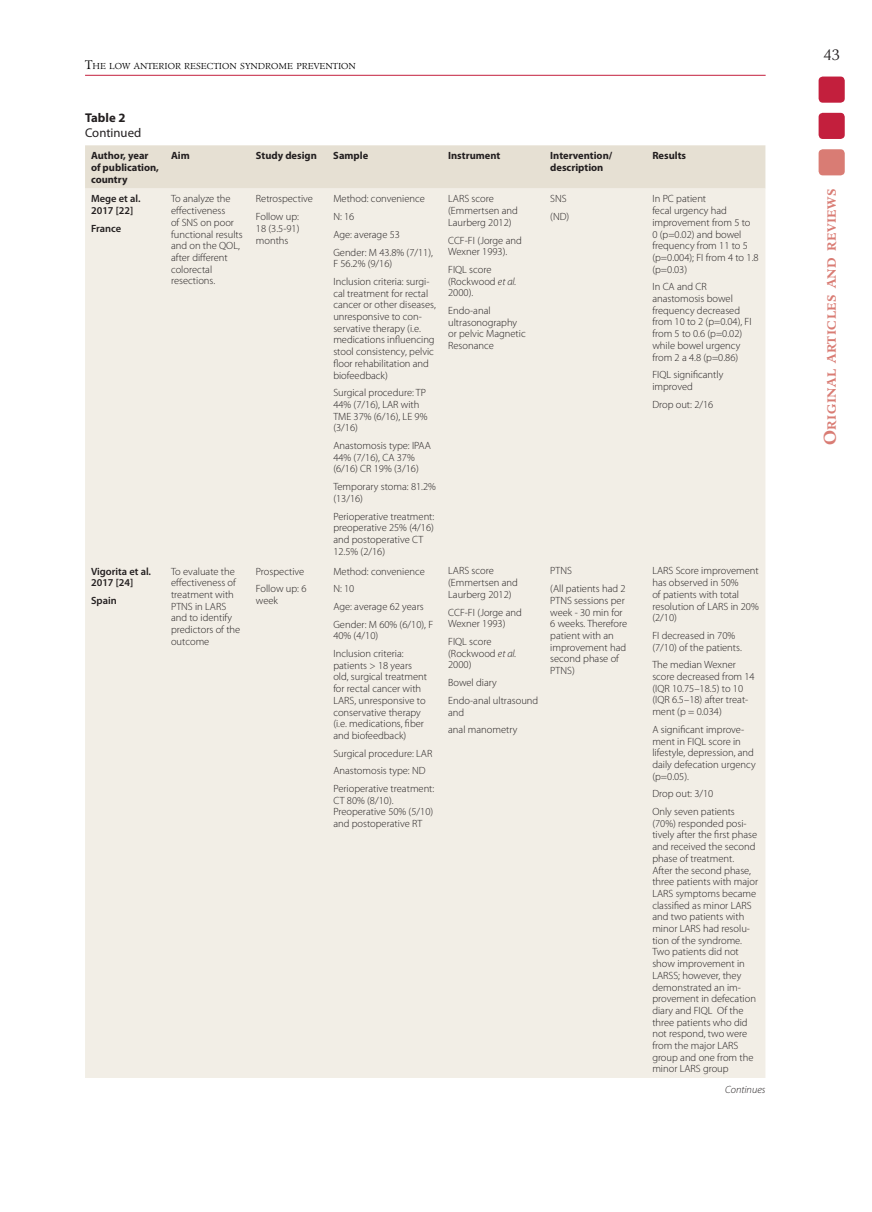
<style>
.page{position:relative;width:872px;height:1212px;background:#fff}
.page>*{position:absolute;margin:0;border:0;box-sizing:border-box;transform-origin:0 0}
.t1{font:300 15px "Minister Std";color:#231f20}
.t2{font:12.75px "Myriad Pro";color:#231f20}
.t3{font:700 12.75px "Myriad Pro";color:#231f20}
.t4{font:700 11.55px "Minister Std";letter-spacing:.045em;color:#d97c74}
.t5{font:300 10.5px/11.7px "Myriad Pro";color:#231f20}
.t6{font:700 10.5px/11.7px "Myriad Pro";color:#231f20}
.t7{font:600 10.5px/11.7px "Myriad Pro";color:#231f20}
.t8{font:italic 300 10.5px "Myriad Pro";color:#231f20}
.t9{font:300 8.4px "Minister Std";color:#000}
.s1{font-size:12px}
.s2{font-style:italic}
.s3{font-size:16.5px}
</style>
<div class="page">
<hr style="left:85px;top:75px;width:680px;height:1px;background:#c31f3d">
<div style="left:818px;top:77px;width:26px;height:26px;background:#c31f3d;border-radius:4px"></div>
<div style="left:818px;top:113px;width:26px;height:26px;background:#c31f3d;border-radius:4px"></div>
<div style="left:818px;top:149px;width:26px;height:26px;background:#d97c74;border-radius:4px"></div>
<div style="left:85px;top:145px;width:680px;height:44px;background:#e6e0d3"></div>
<div style="left:85px;top:189px;width:680px;height:889px;background:#f2eee6"></div>
<p class="t9" style="left:85px;top:61px;width:272px"><span class="s1">T</span>HE LOW ANTERIOR RESECTION SYNDROME PREVENTION</p>
<p class="t3" style="left:85px;top:110px;width:42px">Table 2</p>
<p class="t2" style="left:85px;top:126px;width:58px">Continued</p>
<p class="t6" style="left:91px;top:150px;width:69px">Author, year of publication, country</p>
<p class="t6" style="left:171px;top:150px;width:20px">Aim</p>
<p class="t6" style="left:256px;top:150px;width:62px">Study design</p>
<p class="t6" style="left:333px;top:150px;width:37px">Sample</p>
<p class="t6" style="left:448px;top:150px;width:54px">Instrument</p>
<p class="t6" style="left:550px;top:150px;width:64px">Intervention/ description</p>
<p class="t6" style="left:652px;top:150px;width:35px">Results</p>
<p class="t7" style="left:91px;top:193px;width:51px">Mege et al.<br>2017 [22]</p>
<p class="t7" style="left:91px;top:223px;width:32px">France</p>
<p class="t5" style="left:333px;top:190px;width:101px;line-height:17.7px">Method: convenience<br>N: 16<br>Age: average 53<br>Gender: M 43.8% (7/11),</p>
<p class="t5" style="left:333px;top:255px;width:98px;line-height:17.7px">F 56.2% (9/16)<br>Inclusion criteria: surgi-</p>
<p class="t5" style="left:333px;top:287px;width:104px">cal treatment for rectal cancer or other diseases, unresponsive to con&shy;servative therapy (i.e. medications influencing stool consistency, pelvic floor rehabilitation and biofeedback)</p>
<p class="t5" style="left:333px;top:387px;width:96px">Surgical procedure: TP<br>44% (7/16), LAR with<br>TME 37% (6/16), LE 9% (3/16)</p>
<p class="t5" style="left:333px;top:440px;width:99px">Anastomosis type: IPAA<br>44% (7/16), CA 37% (6/16) CR 19% (3/16)</p>
<p class="t5" style="left:333px;top:481px;width:104px">Temporary stoma: 81.2% (13/16)</p>
<p class="t5" style="left:333px;top:510px;width:103px">Perioperative treatment: preoperative 25% (4/16) and postoperative CT<br>12.5% (2/16)</p>
<p class="t5" style="left:171px;top:193px;width:73px">To analyze the effectiveness<br>of SNS on poor functional results and on the QOL, after different colorectal resections.</p>
<p class="t5" style="left:256px;top:190px;width:59px;line-height:17.7px">Retrospective<br>Follow up:</p>
<p class="t5" style="left:550px;top:190px;width:21px;line-height:17.7px">SNS (ND)</p>
<p class="t5" style="left:652px;top:193px;width:108px">In PC patient<br>fecal urgency had improvement from 5 to<br>0 (p=0.02) and bowel frequency from 11 to 5 (p=0.004); FI from 4 to 1.8 (p=0.03)</p>
<p class="t5" style="left:652px;top:281px;width:101px">In CA and CR anastomosis bowel frequency decreased from 10 to 2 (p=0.04), FI from 5 to 0.6 (p=0.02) while bowel urgency from 2 a 4.8 (p=0.86)</p>
<p class="t5" style="left:652px;top:369px;width:72px">FIQL significantly improved</p>
<p class="t5" style="left:652px;top:398px;width:63px">Drop out: 2/16</p>
<p class="t5" style="left:448px;top:193px;width:71px">LARS score (Emmertsen and<br>Laurberg 2012)</p>
<p class="t5" style="left:448px;top:234px;width:75px">CCF-FI (Jorge and<br>Wexner 1993).</p>
<p class="t5" style="left:448px;top:264px;width:70px">FIQL score (Rockwood <span class="s2">et al.<br></span>2000).</p>
<p class="t5" style="left:448px;top:305px;width:79px">Endo-anal ultrasonography or pelvic Magnetic<br>Resonance</p>
<p class="t5" style="left:256px;top:223px;width:45px">18 (3.5-91) months</p>
<p class="t7" style="left:91px;top:565px;width:62px">Vigorita et al.<br>2017 [24]</p>
<p class="t7" style="left:91px;top:595px;width:27px">Spain</p>
<p class="t5" style="left:171px;top:565px;width:71px">To evaluate the effectiveness of treatment with<br>PTNS in LARS and to identify predictors of the outcome</p>
<p class="t5" style="left:256px;top:562px;width:52px;line-height:17.7px">Prospective<br>Follow up: 6</p>
<p class="t5" style="left:256px;top:595px;width:24px">week</p>
<p class="t5" style="left:333px;top:562px;width:101px;line-height:17.7px">Method: convenience<br>N: 10<br>Age: average 62 years<br>Gender: M 60% (6/10), F</p>
<p class="t5" style="left:333px;top:627px;width:72px;line-height:17.7px">40% (4/10)<br>Inclusion criteria:</p>
<p class="t5" style="left:333px;top:659px;width:95px">patients &gt; 18 years old, surgical treatment for rectal cancer with<br>LARS, unresponsive to conservative therapy (i.e. medications, fiber and biofeedback)</p>
<p class="t5" style="left:333px;top:744px;width:103px;line-height:17.7px">Surgical procedure: LAR<br>Anastomosis type: ND<br>Perioperative treatment:</p>
<p class="t5" style="left:333px;top:794px;width:101px">CT 80% (8/10).<br>Preoperative 50% (5/10) and postoperative RT</p>
<p class="t5" style="left:448px;top:565px;width:71px">LARS score (Emmertsen and<br>Laurberg 2012)</p>
<p class="t5" style="left:448px;top:606px;width:75px">CCF-FI (Jorge and<br>Wexner 1993)</p>
<p class="t5" style="left:448px;top:636px;width:70px">FIQL score (Rockwood <span class="s2">et al.<br></span>2000)</p>
<p class="t5" style="left:448px;top:674px;width:92px;line-height:17.7px">Bowel diary<br>Endo-anal ultrasound</p>
<p class="t5" style="left:448px;top:703px;width:71px;line-height:17.7px">and<br>anal manometry</p>
<p class="t5" style="left:550px;top:562px;width:77px;line-height:17.7px">PTNS<br>(All patients had 2</p>
<p class="t5" style="left:550px;top:595px;width:78px">PTNS sessions per week - 30 min for<br>6 weeks. Therefore patient with an improvement had second phase of<br>PTNS)</p>
<p class="t5" style="left:652px;top:565px;width:108px">LARS Score improvement has observed in 50%<br>of patients with total resolution of LARS in 20% (2/10)</p>
<p class="t5" style="left:652px;top:630px;width:91px">FI decreased in 70% (7/10) of the patients.</p>
<p class="t5" style="left:652px;top:659px;width:104px">The median Wexner score decreased from 14 (IQR 10.75–18.5) to 10 (IQR 6.5–18) after treat&shy;ment (p = 0.034)</p>
<p class="t5" style="left:652px;top:724px;width:105px">A significant improve&shy;ment in FIQL score in lifestyle, depression, and daily defecation urgency (p=0.05).</p>
<p class="t5" style="left:652px;top:785px;width:84px;line-height:17.7px">Drop out: 3/10<br>Only seven patients</p>
<p class="t5" style="left:652px;top:817px;width:107px">(70%) responded posi&shy;tively after the first phase and received the second phase of treatment.<br>After the second phase, three patients with major<br>LARS symptoms became classified as minor LARS and two patients with minor LARS had resolu&shy;tion of the syndrome.<br>Two patients did not show improvement in<br>LARSS; however, they demonstrated an im&shy;provement in defecation diary and FIQL Of the three patients who did not respond, two were from the major LARS group and one from the minor LARS group</p>
<p class="t8" style="left:725px;top:1083px;width:42px">Continues</p>
<h1 class="t1" style="left:823px;top:45px;width:18px">43</h1>
<p class="t4" style="left:824px;top:445px;width:258px;rotate:-90deg"><span class="s3">O</span>riginal articles and reviews</p>
</div>
